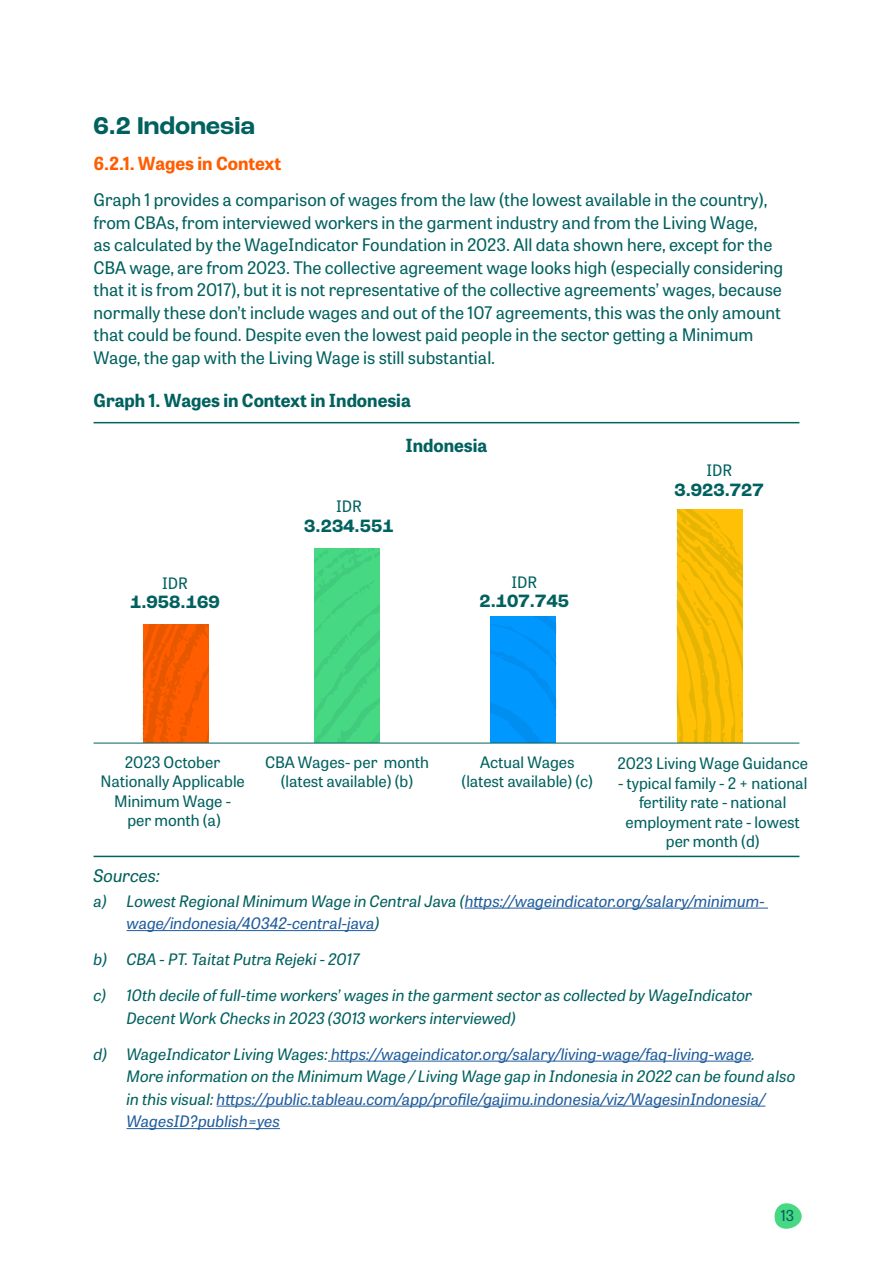
<style>
.page{position:relative;width:893px;height:1263px;background:#fff}
.page>*{position:absolute;margin:0;border:0;box-sizing:border-box;transform-origin:0 0}
.t1{font:700 25.5px "Roc Grotesk";color:#00615f}
.t2{font:700 18.75px "Roc Grotesk";color:#00615f}
.t3{font:700 18px "Tablet Gothic";color:#00615f}
.t4{font:700 18px "Tablet Gothic";letter-spacing:-.005em;color:#ff5d00}
.t5{font:17.25px/22.5px "Tablet Gothic";color:#00615f}
.t6{font:italic 17.25px "Tablet Gothic";color:#00615f}
.t7{font:italic 15.75px/22.5px "Tablet Gothic";color:#205d9e}
.t8{font:15.75px/19.5px "Tablet Gothic";color:#00615f;text-align:center}
.t9{font:italic 15.75px/22.5px "Tablet Gothic";color:#00615f}
.t10{font:15px "Tablet Gothic";color:#00615f}
.s1{color:#00615f}
</style>
<div class="page">
<svg style="left:774px;top:1203px;width:28px;height:26px"></svg>
<hr style="left:465px;top:908px;width:303px;height:1px;background:#205d9e">
<hr style="left:127px;top:930px;width:248px;height:1px;background:#205d9e">
<hr style="left:328px;top:1061px;width:423px;height:1px;background:#205d9e">
<hr style="left:217px;top:1106px;width:548px;height:1px;background:#205d9e">
<hr style="left:127px;top:1128px;width:153px;height:1px;background:#205d9e">
<svg style="left:143px;top:625px;width:66px;height:118px"></svg>
<svg style="left:314px;top:548px;width:66px;height:195px"></svg>
<svg style="left:490px;top:616px;width:66px;height:127px"></svg>
<svg style="left:677px;top:509px;width:66px;height:234px"></svg>
<hr style="left:94px;top:422px;width:705px;height:1px;background:#00615f">
<hr style="left:94px;top:856px;width:705px;height:1px;background:#00615f">
<hr style="left:94px;top:743px;width:705px;height:1px;background:#00615f">
<h1 class="t1" style="left:94px;top:110px;width:163px">6.2 Indonesia</h1>
<p class="t4" style="left:94px;top:151px;width:189px">6.2.1. Wages in Context</p>
<p class="t5" style="left:94px;top:188px;width:691px">Graph 1 provides a comparison of wages from the law (the lowest available in the country), from CBAs, from interviewed workers in the garment industry and from the Living Wage,<br>as calculated by the WageIndicator Foundation in 2023. All data shown here, except for the CBA wage, are from 2023. The collective agreement wage looks high (especially considering that it is from 2017), but it is not representative of the collective agreements’ wages, because normally these don’t include wages and out of the 107 agreements, this was the only amount that could be found. Despite even the lowest paid people in the sector getting a Minimum Wage, the gap with the Living Wage is still substantial.</p>
<p class="t3" style="left:94px;top:387px;width:319px">Graph 1. Wages in Context in Indonesia</p>
<p class="t3" style="left:405px;top:433px;width:83px">Indonesia</p>
<p class="t8" style="left:336px;top:496px;width:27px">IDR</p>
<p class="t8" style="left:162px;top:573px;width:27px">IDR</p>
<p class="t2" style="left:130px;top:590px;width:91px">1.958.169</p>
<p class="t2" style="left:304px;top:514px;width:91px">3.234.551</p>
<p class="t8" style="left:511px;top:571px;width:27px">IDR</p>
<p class="t2" style="left:479px;top:589px;width:91px">2.107.745</p>
<p class="t8" style="left:706px;top:460px;width:27px">IDR</p>
<p class="t2" style="left:674px;top:478px;width:91px">3.923.727</p>
<p class="t8" style="left:100px;top:751px;width:146px">2023 October<br>Nationally Applicable<br>Minimum Wage - per month (a)</p>
<p class="t8" style="left:265px;top:751px;width:165px">CBA Wages- per month (latest available) (b)</p>
<p class="t8" style="left:462px;top:751px;width:133px">Actual Wages (latest available) (c)</p>
<p class="t8" style="left:617px;top:753px;width:192px">2023 Living Wage Guidance</p>
<p class="t8" style="left:618px;top:772px;width:191px">- typical family - 2 + national fertility rate - national employment rate - lowest per month (d)</p>
<p class="t6" style="left:94px;top:863px;width:68px">Sources:</p>
<p class="t7" style="left:127px;top:888px;width:640px;text-indent:-33px"><span class="s1">a) Lowest Regional Minimum Wage in Central Java (</span>https://wageindicator.org/salary/minimum&shy;wage/indonesia/40342-central-java<span class="s1">)</span></p>
<p class="t9" style="left:94px;top:947px;width:268px">b) CBA - PT. Taitat Putra Rejeki - 2017</p>
<p class="t9" style="left:127px;top:983px;width:627px;text-indent:-33px">c) 10th decile of full-time workers’ wages in the garment sector as collected by WageIndicator<br>Decent Work Checks in 2023 (3013 workers interviewed)</p>
<p class="t7" style="left:127px;top:1041px;width:670px;text-indent:-33px"><span class="s1">d) WageIndicator Living Wages:</span> https://wageindicator.org/salary/living-wage/faq-living-wage<span class="s1">.<br>More information on the Minimum Wage / Living Wage gap in Indonesia in 2022 can be found also in this visual:</span> https://public.tableau.com/app/profile/gajimu.indonesia/viz/WagesinIndonesia/ WagesID?publish=yes</p>
<p class="t10" style="left:781px;top:1205px;width:15px">13</p>
</div>
